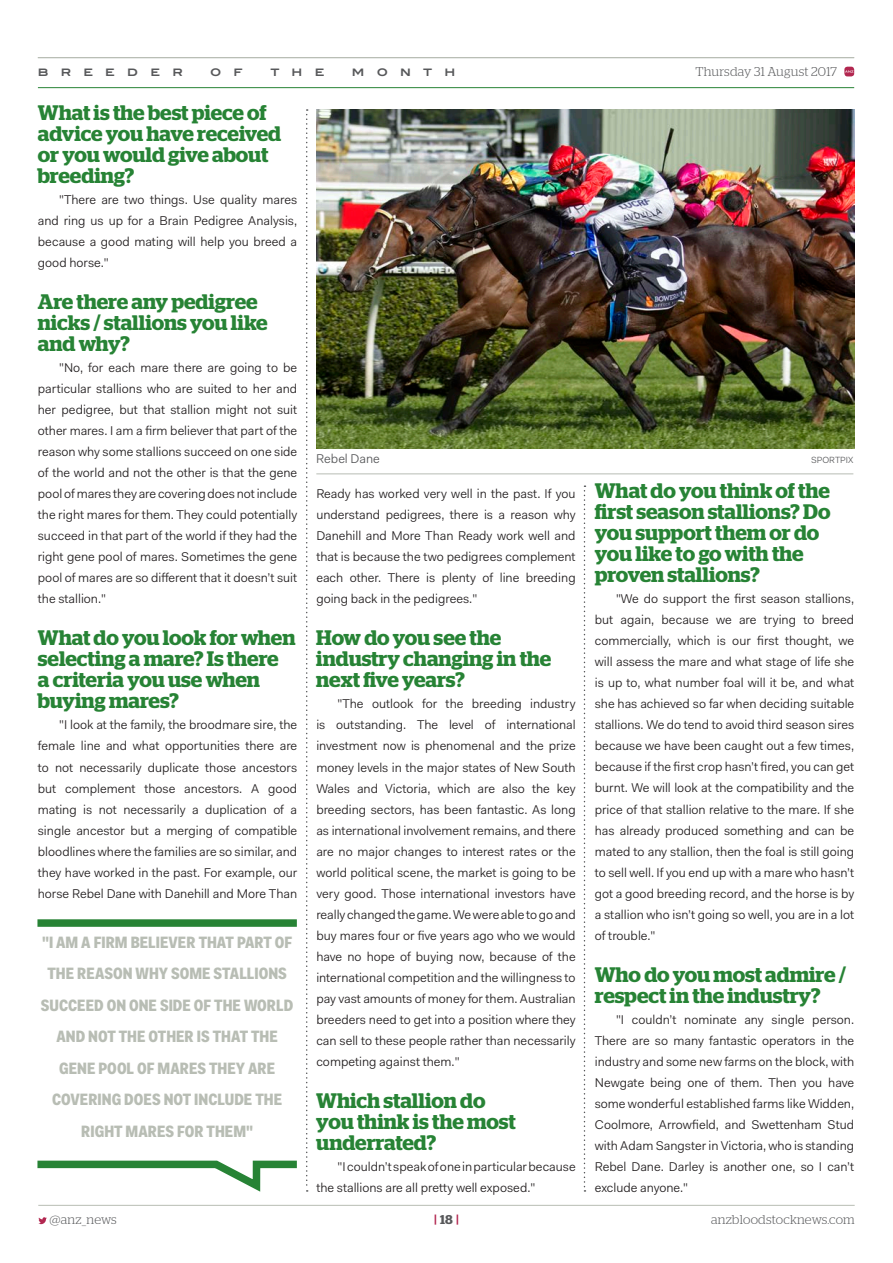
<style>
.page{position:relative;width:893px;height:1263px;background:#fff}
.page>*{position:absolute;margin:0;border:0;box-sizing:border-box;transform-origin:0 0}
.ANZ_SUBHEAD{font:600 21px/21px "Stag";letter-spacing:-.005em;color:#278335}
.ANZ_BODY_NO_INDENTED{font:900 16.5px/31.5px "Fakt Con Pro";color:#b8bdb4;text-align:center}
.ANZ_BODY_INDENTED{font:12.75px/21px "Fakt Pro Blond";color:#231f20;text-align:justify}
.t1{font:300 12.75px "Stag";letter-spacing:.015em;color:#57585a}
.PICTURE_CAPTIONS{font:12.75px "Fakt Pro Blond";color:#57585a}
.t2{font:600 12.75px "Stag";color:#b22750}
.ANZ_BLOODSTOCK_NEWS{font:700 10.35px "Blair ITC";letter-spacing:1.25em;color:#57585a;scale:.95 1}
.PICTURE_CAPTIONS-2{font:9px "Fakt Pro Blond";color:#57585a}
.s1{color:#57585a}
</style>
<div class="page">
<svg style="left:38px;top:1217px;width:9px;height:7px"></svg>
<div style="left:844px;top:67px;width:10px;height:9px;background:#b22750;border-radius:3px"></div>
<svg style="left:845px;top:71px;width:8px;height:2px"></svg>
<hr style="left:38px;top:1205px;width:817px;height:1px;background:#b8bdb4">
<svg style="left:584px;top:485px;width:1px;height:707px"></svg>
<hr style="left:38px;top:87px;width:816px;height:1px;background:#278335">
<hr style="left:38px;top:57px;width:816px;height:1px;background:#b8bdb4">
<img style="left:316px;top:109px;width:538px;height:339px">
<hr style="left:316px;top:474px;width:537px;height:1px;background:#b8bdb4">
<svg style="left:37px;top:109px;width:271px;height:1083px"></svg>
<div style="left:37px;top:919px;width:260px;height:8px;background:#278335"></div>
<p class="ANZ_BLOODSTOCK_NEWS" style="left:38px;top:66px;width:154px">BREEDER</p>
<p class="ANZ_BLOODSTOCK_NEWS" style="left:210px;top:66px;width:36px">O F</p>
<p class="ANZ_BLOODSTOCK_NEWS" style="left:270px;top:66px;width:58px">THE</p>
<p class="ANZ_BLOODSTOCK_NEWS" style="left:352px;top:66px;width:110px">MONTH</p>
<p class="t1" style="left:695px;top:64px;width:143px">Thursday 31 August 2017</p>
<p class="ANZ_SUBHEAD" style="left:38px;top:102px;width:245px">What is the best piece of advice you have received or you would give about breeding?</p>
<p class="ANZ_BODY_INDENTED" style="left:38px;top:189px;width:261px;text-indent:21px">"There are two things. Use quality mares and ring us up for a Brain Pedigree Analysis, because a good mating will help you breed a good horse."</p>
<p class="ANZ_SUBHEAD" style="left:38px;top:291px;width:231px">Are there any pedigree nicks / stallions you like and why?</p>
<p class="ANZ_BODY_INDENTED" style="left:38px;top:357px;width:261px;text-indent:21px">"No, for each mare there are going to be particular stallions who are suited to her and her pedigree, but that stallion might not suit other mares. I am a firm believer that part of the reason why some stallions succeed on one side of the world and not the other is that the gene pool of mares they are covering does not include the right mares for them. They could potentially succeed in that part of the world if they had the right gene pool of mares. Sometimes the gene pool of mares are so different that it doesn’t suit the stallion."</p>
<p class="ANZ_SUBHEAD" style="left:38px;top:627px;width:259px">What do you look for when selecting a mare? Is there a criteria you use when buying mares?</p>
<p class="ANZ_BODY_INDENTED" style="left:38px;top:714px;width:261px;text-indent:21px">"I look at the family, the broodmare sire, the female line and what opportunities there are to not necessarily duplicate those ancestors but complement those ancestors. A good mating is not necessarily a duplication of a single ancestor but a merging of compatible bloodlines where the families are so similar, and they have worked in the past. For example, our horse Rebel Dane with Danehill and More Than</p>
<p class="ANZ_BODY_NO_INDENTED" style="left:41px;top:926px;width:254px">"I AM A FIRM BELIEVER THAT PART OF<br>THE REASON WHY SOME STALLIONS<br>SUCCEED ON ONE SIDE OF THE WORLD<br>AND NOT THE OTHER IS THAT THE<br>GENE POOL OF MARES THEY ARE<br>COVERING DOES NOT INCLUDE THE<br>RIGHT MARES FOR THEM"</p>
<p class="PICTURE_CAPTIONS" style="left:316px;top:450px;width:65px">Rebel Dane</p>
<p class="PICTURE_CAPTIONS-2" style="left:811px;top:454px;width:44px">SPORTPIX</p>
<p class="ANZ_BODY_INDENTED" style="left:316px;top:483px;width:261px">Ready has worked very well in the past. If you understand pedigrees, there is a reason why Danehill and More Than Ready work well and that is because the two pedigrees complement each other. There is plenty of line breeding going back in the pedigrees."</p>
<p class="ANZ_SUBHEAD" style="left:316px;top:627px;width:237px">How do you see the industry changing in the next five years?</p>
<p class="ANZ_BODY_INDENTED" style="left:316px;top:693px;width:261px;text-indent:21px">"The outlook for the breeding industry is outstanding. The level of international investment now is phenomenal and the prize money levels in the major states of New South Wales and Victoria, which are also the key breeding sectors, has been fantastic. As long as international involvement remains, and there are no major changes to interest rates or the world political scene, the market is going to be very good. Those international investors have really changed the game. We were able to go and buy mares four or five years ago who we would have no hope of buying now, because of the international competition and the willingness to pay vast amounts of money for them. Australian breeders need to get into a position where they can sell to these people rather than necessarily competing against them."</p>
<p class="ANZ_SUBHEAD" style="left:316px;top:1089px;width:201px">Which stallion do you think is the most underrated?</p>
<p class="ANZ_BODY_INDENTED" style="left:316px;top:1155px;width:261px;text-indent:21px">"I couldn’t speak of one in particular because the stallions are all pretty well exposed."</p>
<p class="ANZ_SUBHEAD" style="left:595px;top:480px;width:237px">What do you think of the first season stallions? Do you support them or do you like to go with the proven stallions?</p>
<p class="ANZ_BODY_INDENTED" style="left:595px;top:588px;width:261px;text-indent:21px">"We do support the first season stallions, but again, because we are trying to breed commercially, which is our first thought, we will assess the mare and what stage of life she is up to, what number foal will it be, and what she has achieved so far when deciding suitable stallions. We do tend to avoid third season sires because we have been caught out a few times, because if the first crop hasn’t fired, you can get burnt. We will look at the compatibility and the price of that stallion relative to the mare. If she has already produced something and can be mated to any stallion, then the foal is still going to sell well. If you end up with a mare who hasn’t got a good breeding record, and the horse is by a stallion who isn’t going so well, you are in a lot of trouble."</p>
<p class="ANZ_SUBHEAD" style="left:595px;top:963px;width:253px">Who do you most admire / respect in the industry?</p>
<p class="ANZ_BODY_INDENTED" style="left:595px;top:1008px;width:261px;text-indent:21px">"I couldn’t nominate any single person.<br>There are so many fantastic operators in the industry and some new farms on the block, with Newgate being one of them. Then you have some wonderful established farms like Widden, Coolmore, Arrowfield, and Swettenham Stud with Adam Sangster in Victoria, who is standing Rebel Dane. Darley is another one, so I can’t exclude anyone."</p>
<p class="t1" style="left:49px;top:1212px;width:69px">@anz_news</p>
<p class="t2" style="left:435px;top:1212px;width:25px">| <span class="s1">18</span> |</p>
<p class="t1" style="left:711px;top:1212px;width:145px">anzbloodstocknews.com</p>
</div>
